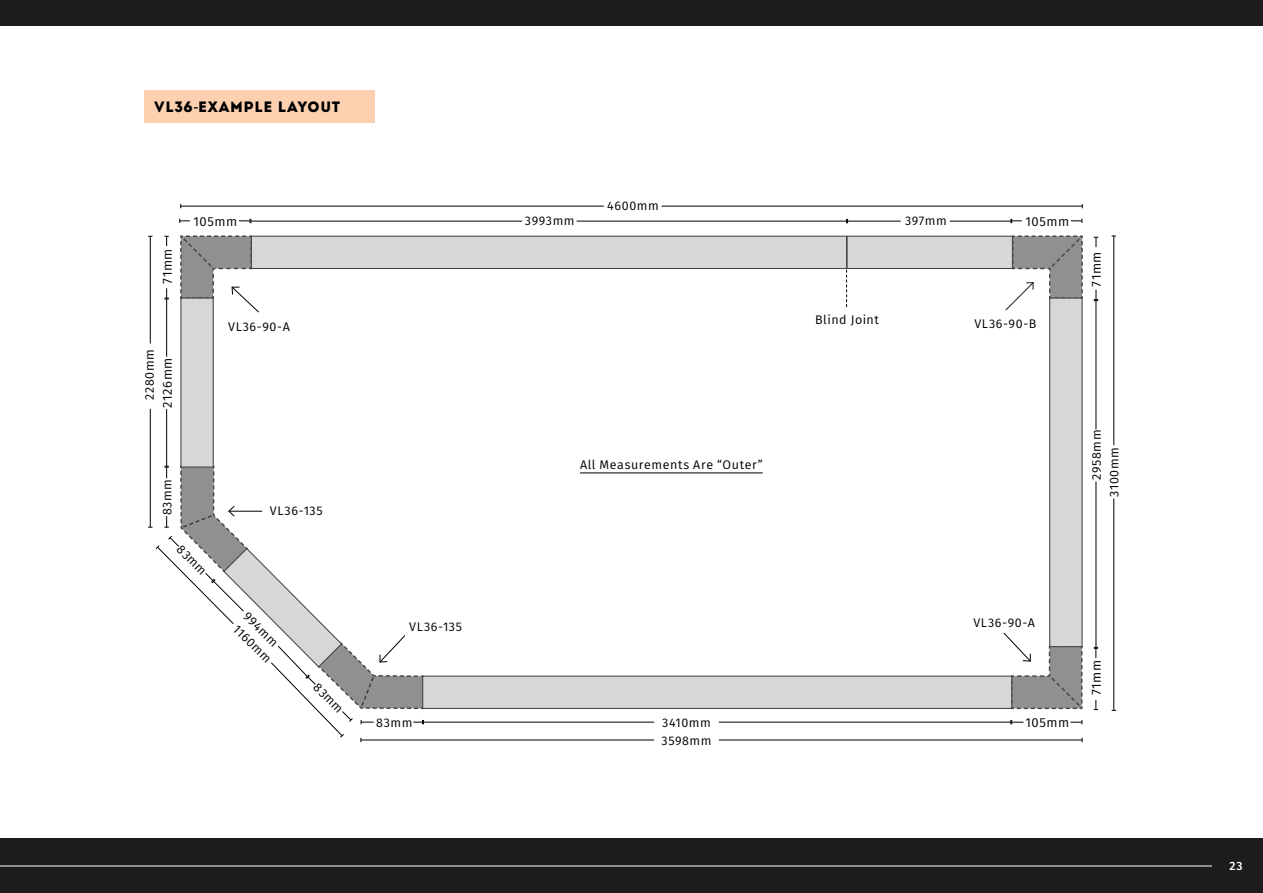
<style>
.page{position:relative;width:1263px;height:893px;background:#fff}
.page>*{position:absolute;margin:0;border:0;box-sizing:border-box;transform-origin:0 0}
.t1{font:15px "Intro";letter-spacing:.04em;color:#000}
.t2{font:13.05px "Fira Sans";letter-spacing:.035em;color:#000}
.t3{font:12.45px "Fira Sans";letter-spacing:.045em;color:#000}
.t4{font:500 12px "Fira Sans";color:#fff}
</style>
<div class="page">
<div style="left:144px;top:90px;width:230px;height:33px;background:#fdd1b0"></div>
<div style="left:846px;top:236px;width:167px;height:33px;background:#d5d7d8;border:1px solid #434244"></div>
<div style="left:251px;top:236px;width:596px;height:33px;background:#d5d7d8;border:1px solid #434244"></div>
<div style="left:1049px;top:298px;width:33px;height:349px;background:#d5d7d8;border:1px solid #434244"></div>
<div style="left:180px;top:298px;width:34px;height:170px;background:#d5d7d8;border:1px solid #434244"></div>
<div style="left:422px;top:676px;width:590px;height:33px;background:#d5d7d8;border:1px solid #434244"></div>
<svg style="left:846px;top:270px;width:1px;height:37px"></svg>
<hr style="left:661px;top:206px;width:421px;height:1px;background:#000">
<hr style="left:181px;top:206px;width:423px;height:1px;background:#000">
<hr style="left:1113px;top:498px;width:1px;height:212px;background:#000">
<hr style="left:1113px;top:236px;width:1px;height:209px;background:#000">
<hr style="left:719px;top:739px;width:363px;height:1px;background:#000">
<hr style="left:361px;top:739px;width:293px;height:1px;background:#000">
<hr style="left:150px;top:236px;width:1px;height:107px;background:#000">
<hr style="left:150px;top:409px;width:1px;height:118px;background:#000">
<hr style="left:580px;top:473px;width:183px;height:1px;background:#000">
<svg style="left:180px;top:235px;width:80px;height:78px"></svg>
<svg style="left:1005px;top:235px;width:78px;height:76px"></svg>
<svg style="left:1002px;top:632px;width:81px;height:78px"></svg>
<svg style="left:164px;top:236px;width:5px;height:10px"></svg>
<svg style="left:1070px;top:720px;width:12px;height:4px"></svg>
<svg style="left:179px;top:219px;width:11px;height:4px"></svg>
<svg style="left:1071px;top:219px;width:11px;height:4px"></svg>
<hr style="left:577px;top:221px;width:269px;height:1px;background:#000">
<hr style="left:251px;top:221px;width:271px;height:1px;background:#000">
<svg style="left:239px;top:219px;width:12px;height:4px"></svg>
<hr style="left:950px;top:221px;width:61px;height:1px;background:#000">
<svg style="left:1010px;top:219px;width:12px;height:4px"></svg>
<hr style="left:847px;top:221px;width:54px;height:1px;background:#000">
<hr style="left:719px;top:722px;width:292px;height:1px;background:#000">
<svg style="left:1010px;top:720px;width:13px;height:4px"></svg>
<hr style="left:423px;top:722px;width:231px;height:1px;background:#000">
<svg style="left:1094px;top:237px;width:4px;height:10px"></svg>
<svg style="left:1094px;top:700px;width:4px;height:10px"></svg>
<hr style="left:1095px;top:481px;width:1px;height:166px;background:#000">
<svg style="left:1094px;top:647px;width:4px;height:11px"></svg>
<hr style="left:1095px;top:301px;width:1px;height:128px;background:#000">
<svg style="left:1094px;top:290px;width:4px;height:11px"></svg>
<hr style="left:166px;top:299px;width:1px;height:58px;background:#000">
<svg style="left:164px;top:288px;width:5px;height:11px"></svg>
<hr style="left:166px;top:409px;width:1px;height:57px;background:#000">
<svg style="left:148px;top:465px;width:276px;height:277px"></svg>
<div style="left:0;top:839px;width:1263px;height:54px;background:#1c1c1c"></div>
<div style="left:0;top:0;width:1263px;height:26px;background:#1c1c1c"></div>
<hr style="left:0;top:866px;width:1212px;height:1px;background:#fff">
<p class="t1" style="left:154px;top:98px;width:188px">VL36-EXAMPLE LAYOUT</p>
<p class="t2" style="left:158px;top:284px;width:37px;rotate:-90deg">71mm</p>
<p class="t3" style="left:141px;top:400px;width:52px;rotate:-90deg">2280mm</p>
<p class="t2" style="left:158px;top:408px;width:52px;rotate:-90deg">2126mm</p>
<p class="t3" style="left:607px;top:197px;width:53px">4600mm</p>
<p class="t2" style="left:194px;top:212px;width:45px">105mm</p>
<p class="t3" style="left:525px;top:212px;width:51px">3993mm</p>
<p class="t3" style="left:905px;top:212px;width:43px">397mm</p>
<p class="t2" style="left:1025px;top:212px;width:45px">105mm</p>
<p class="t3" style="left:228px;top:318px;width:63px">VL36-90-A</p>
<p class="t3" style="left:815px;top:311px;width:65px">Blind Joint</p>
<p class="t3" style="left:974px;top:315px;width:64px">VL36-90-B</p>
<p class="t3" style="left:158px;top:515px;width:38px;rotate:-90deg">83mm</p>
<p class="t3" style="left:185px;top:541px;width:38px;rotate:45deg">83mm</p>
<p class="t3" style="left:270px;top:502px;width:54px">VL36-135</p>
<p class="t3" style="left:252px;top:608px;width:45px;rotate:45deg">994mm</p>
<p class="t3" style="left:241px;top:620px;width:50px;rotate:45deg">1160mm</p>
<p class="t3" style="left:322px;top:679px;width:38px;rotate:45deg">83mm</p>
<p class="t3" style="left:409px;top:617px;width:54px">VL36-135</p>
<p class="t3" style="left:376px;top:714px;width:38px">83mm</p>
<p class="t3" style="left:580px;top:456px;width:184px">All Measurements Are “Outer”</p>
<p class="t3" style="left:662px;top:714px;width:50px">3410mm</p>
<p class="t3" style="left:661px;top:732px;width:51px">3598mm</p>
<p class="t3" style="left:973px;top:614px;width:63px">VL36-90-A</p>
<p class="t2" style="left:1025px;top:713px;width:45px">105mm</p>
<p class="t2" style="left:1087px;top:287px;width:37px;rotate:-90deg">71mm</p>
<p class="t3" style="left:1088px;top:480px;width:52px;rotate:-90deg">2958mm</p>
<p class="t3" style="left:1105px;top:497px;width:51px;rotate:-90deg">3100mm</p>
<p class="t2" style="left:1087px;top:695px;width:37px;rotate:-90deg">71mm</p>
<p class="t4" style="left:1229px;top:858px;width:15px">23</p>
</div>
